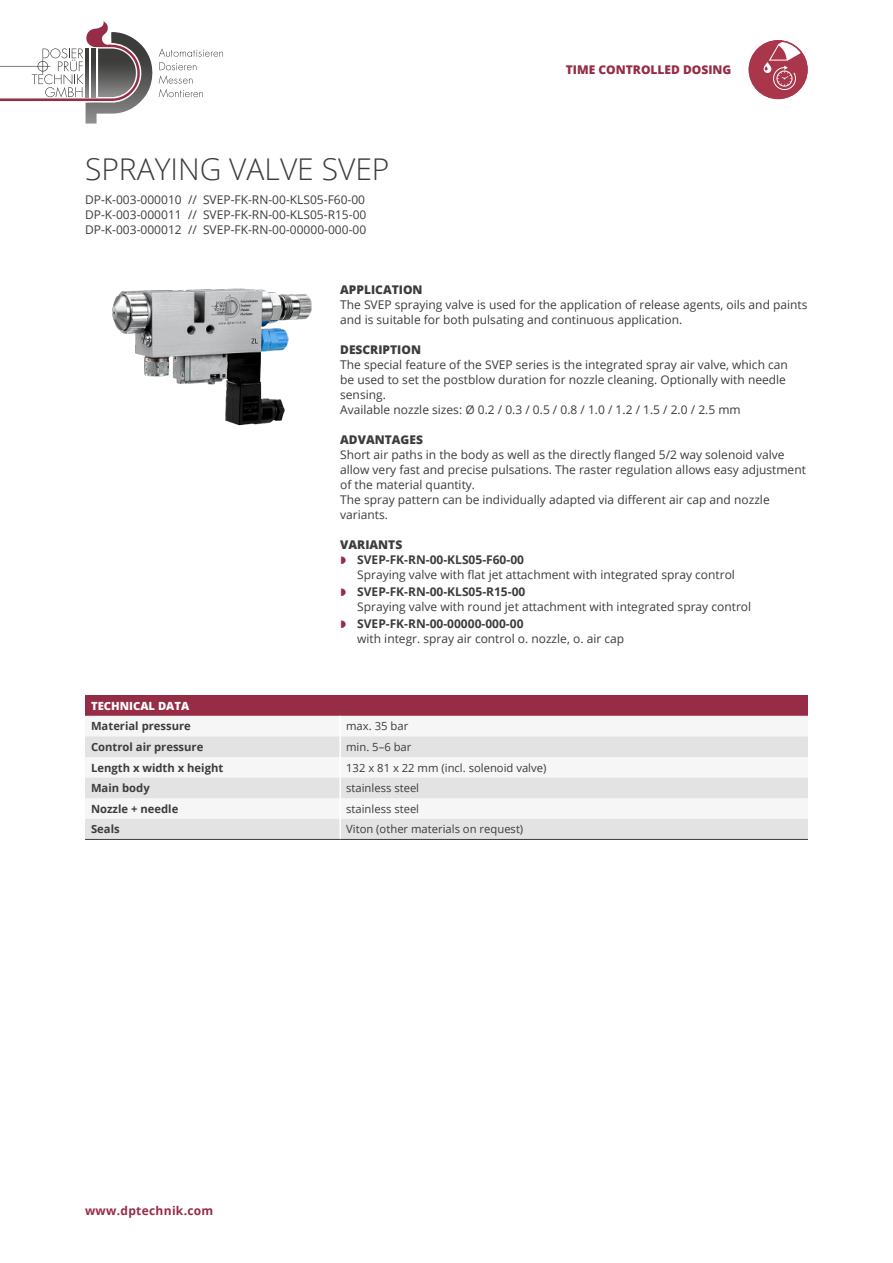
<style>
.page{position:relative;width:893px;height:1263px;background:#fff}
.page>*{position:absolute;margin:0;border:0;box-sizing:border-box;transform-origin:0 0}
.t1{font:300 30px "Open Sans";color:#3c3c3b}
.t2{font:12px/15px "Open Sans";color:#3c3c3b}
.t3{font:700 12px "Open Sans";color:#3c3c3b}
.t4{font:800 12px "Open Sans";color:#3c3c3b}
.t5{font:800 12px "Open Sans";color:#962c45}
.t6{font:700 12px "Open Sans";letter-spacing:.025em;color:#962c45}
.t7{font:11.25px "Open Sans";color:#3c3c3b}
.t8{font:700 11.25px "Open Sans";color:#3c3c3b}
.t9{font:800 11.25px "Open Sans";color:#fff}
</style>
<div class="page">
<div style="left:85px;top:695px;width:723px;height:21px;background:#962c45"></div>
<svg style="left:85px;top:736px;width:723px;height:103px;fill:#e3e3e3"></svg>
<hr style="left:339px;top:736px;width:2px;height:21px;background:#fff">
<hr style="left:339px;top:757px;width:2px;height:21px;background:#fff">
<hr style="left:339px;top:778px;width:2px;height:20px;background:#fff">
<hr style="left:339px;top:798px;width:2px;height:21px;background:#fff">
<hr style="left:339px;top:819px;width:2px;height:20px;background:#fff">
<hr style="left:85px;top:839px;width:255px;height:1px;background:#3c3c3b">
<hr style="left:340px;top:839px;width:468px;height:1px;background:#3c3c3b">
<svg style="left:0;top:21px;width:223px;height:103px"></svg>
<img style="left:112px;top:288px;width:200px;height:138px">
<svg style="left:749px;top:40px;width:59px;height:59px"></svg>
<h1 class="t1" style="left:85px;top:149px;width:306px">SPRAYING VALVE SVEP</h1>
<p class="t2" style="left:85px;top:192px;width:283px;text-align:justify">DP-K-003-000010 // SVEP-FK-RN-00-KLS05-F60-00<br>DP-K-003-000011 // SVEP-FK-RN-00-KLS05-R15-00<br>DP-K-003-000012 // SVEP-FK-RN-00-00000-000-00</p>
<p class="t5" style="left:566px;top:61px;width:167px">TIME CONTROLLED DOSING</p>
<p class="t4" style="left:340px;top:280px;width:84px">APPLICATION</p>
<p class="t2" style="left:340px;top:297px;width:469px">The SVEP spraying valve is used for the application of release agents, oils and paints and is suitable for both pulsating and continuous application.</p>
<p class="t4" style="left:340px;top:340px;width:82px">DESCRIPTION</p>
<p class="t2" style="left:340px;top:357px;width:449px">The special feature of the SVEP series is the integrated spray air valve, which can be used to set the postblow duration for nozzle cleaning. Optionally with needle sensing.<br>Available nozzle sizes: Ø 0.2 / 0.3 / 0.5 / 0.8 / 1.0 / 1.2 / 1.5 / 2.0 / 2.5 mm</p>
<p class="t4" style="left:340px;top:430px;width:84px">ADVANTAGES</p>
<p class="t2" style="left:340px;top:447px;width:467px">Short air paths in the body as well as the directly flanged 5/2 way solenoid valve allow very fast and precise pulsations. The raster regulation allows easy adjustment of the material quantity.<br>The spray pattern can be individually adapted via different air cap and nozzle variants.</p>
<p class="t4" style="left:340px;top:535px;width:64px">VARIANTS</p>
<p class="t3" style="left:357px;top:551px;width:168px">SVEP-FK-RN-00-KLS05-F60-00</p>
<p class="t2" style="left:357px;top:567px;width:379px">Spraying valve with flat jet attachment with integrated spray control</p>
<p class="t3" style="left:357px;top:583px;width:170px">SVEP-FK-RN-00-KLS05-R15-00</p>
<p class="t2" style="left:357px;top:599px;width:395px">Spraying valve with round jet attachment with integrated spray control</p>
<p class="t3" style="left:357px;top:615px;width:168px">SVEP-FK-RN-00-00000-000-00</p>
<p class="t2" style="left:357px;top:631px;width:268px">with integr. spray air control o. nozzle, o. air cap</p>
<p class="t9" style="left:91px;top:697px;width:100px">TECHNICAL DATA</p>
<p class="t8" style="left:91px;top:718px;width:101px">Material pressure</p>
<p class="t7" style="left:346px;top:719px;width:64px">max. 35 bar</p>
<p class="t8" style="left:91px;top:739px;width:114px">Control air pressure</p>
<p class="t7" style="left:346px;top:739px;width:67px">min. 5–6 bar</p>
<p class="t8" style="left:91px;top:759px;width:134px">Length x width x height</p>
<p class="t7" style="left:346px;top:760px;width:202px">132 x 81 x 22 mm (incl. solenoid valve)</p>
<p class="t8" style="left:91px;top:780px;width:60px">Main body</p>
<p class="t7" style="left:346px;top:780px;width:74px">stainless steel</p>
<p class="t8" style="left:91px;top:801px;width:89px">Nozzle + needle</p>
<p class="t7" style="left:346px;top:801px;width:74px">stainless steel</p>
<p class="t8" style="left:91px;top:821px;width:30px">Seals</p>
<p class="t7" style="left:346px;top:822px;width:179px">Viton (other materials on request)</p>
<p class="t6" style="left:85px;top:1202px;width:130px">www.dptechnik.com</p>
</div>
